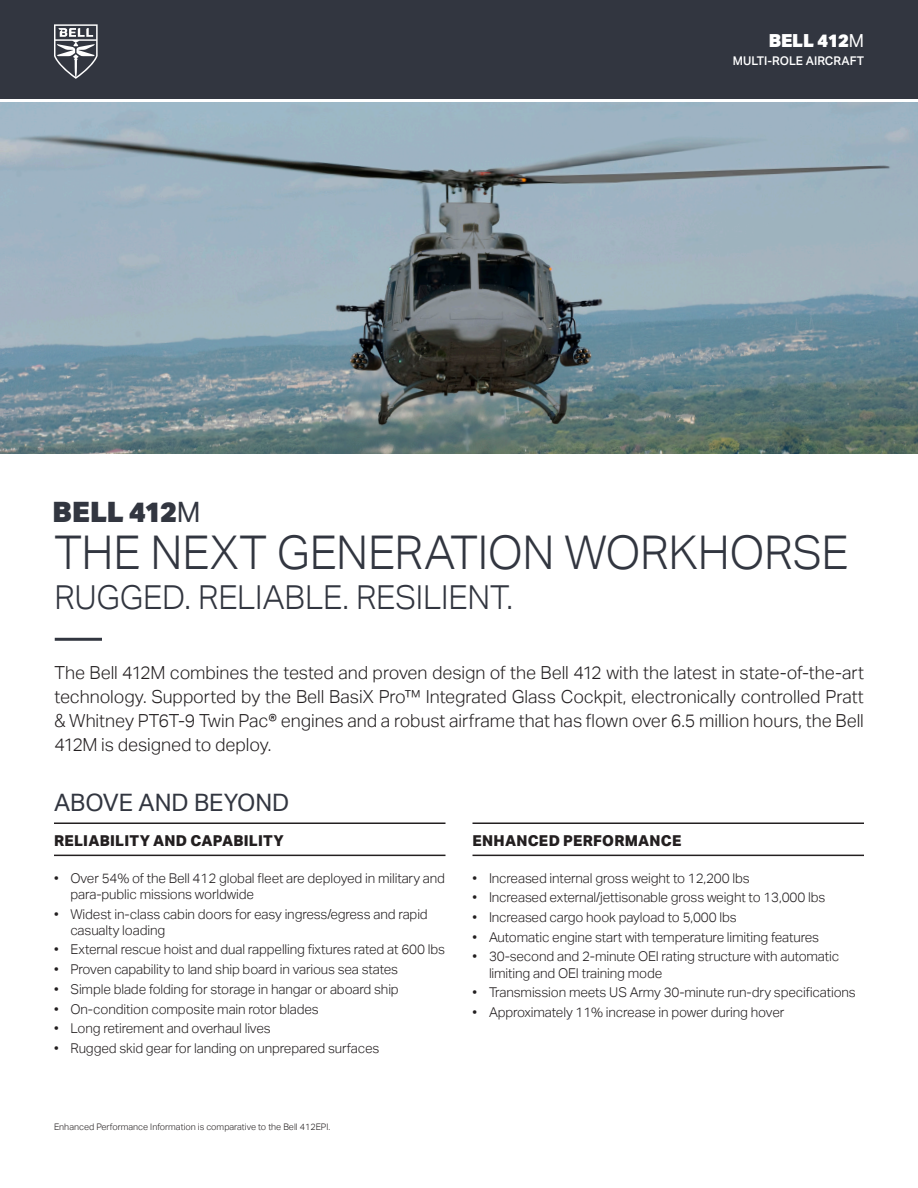
<style>
.page{position:relative;width:918px;height:1188px;background:#fff}
.page>*{position:absolute;margin:0;border:0;box-sizing:border-box;transform-origin:0 0}
.t1{font:300 46.5px "Aktiv Grotesk";letter-spacing:-.01em;color:#323640}
.t2{font:300 33px "Aktiv Grotesk";letter-spacing:-.005em;color:#323640}
.Bullet_Level_1{font:900 28.05px "Aktiv Grotesk";letter-spacing:-.015em;color:#323640}
.t3{font:24px "Aktiv Grotesk";color:#323640}
.t4{font:300 18px/24px "Aktiv Grotesk";letter-spacing:-.005em;color:#231f20;text-align:justify}
.t5{font:900 18px "Aktiv Grotesk";letter-spacing:-.01em;color:#fff}
.t6{font:800 15px "Aktiv Grotesk";letter-spacing:.015em;color:#231f20}
.t7{font:300 13.5px/16.2px "Aktiv Grotesk";letter-spacing:-.01em;color:#231f20}
.t8{font:500 12px "Aktiv Grotesk";color:#fff}
.t9{font:300 9px "Aktiv Grotesk";color:#231f20}
.s1{font-weight:400}
</style>
<div class="page">
<img style="left:0;top:102px;width:918px;height:351px">
<div style="left:0;top:0;width:918px;height:99px;background:#323640"></div>
<svg style="left:54px;top:24px;width:44px;height:55px"></svg>
<hr style="left:55px;top:638px;width:47px;height:3px;background:#323640">
<hr style="left:54px;top:823px;width:392px;height:1px;background:#231f20">
<hr style="left:54px;top:855px;width:392px;height:1px;background:#231f20">
<hr style="left:472px;top:823px;width:392px;height:1px;background:#231f20">
<hr style="left:472px;top:855px;width:392px;height:1px;background:#231f20">
<p class="t5" style="left:769px;top:29px;width:97px">BELL 412<span class="s1">M</span></p>
<p class="t8" style="left:733px;top:54px;width:133px">MULTI-ROLE AIRCRAFT</p>
<p class="Bullet_Level_1" style="left:52px;top:493px;width:149px">BELL 412<span class="s1">M</span></p>
<p class="t1" style="left:54px;top:526px;width:796px">THE NEXT GENERATION WORKHORSE</p>
<p class="t2" style="left:54px;top:578px;width:460px">RUGGED. RELIABLE. RESILIENT.</p>
<p class="t4" style="left:54px;top:661px;width:811px">The Bell 412M combines the tested and proven design of the Bell 412 with the latest in state-of-the-art technology. Supported by the Bell BasiX Pro™ Integrated Glass Cockpit, electronically controlled Pratt &amp; Whitney PT6T-9 Twin Pac® engines and a robust airframe that has flown over 6.5 million hours, the Bell 412M is designed to deploy.</p>
<p class="t3" style="left:54px;top:788px;width:237px">ABOVE AND BEYOND</p>
<p class="t6" style="left:54px;top:832px;width:231px">RELIABILITY AND CAPABILITY</p>
<p class="t6" style="left:472px;top:832px;width:211px">ENHANCED PERFORMANCE</p>
<p class="t7" style="left:472px;top:870px;width:279px">• Increased internal gross weight to 12,200 lbs</p>
<p class="t7" style="left:472px;top:890px;width:354px">• Increased external/jettisonable gross weight to 13,000 lbs</p>
<p class="t7" style="left:472px;top:909px;width:266px">• Increased cargo hook payload to 5,000 lbs</p>
<p class="t7" style="left:472px;top:929px;width:348px">• Automatic engine start with temperature limiting features</p>
<p class="t7" style="left:489px;top:949px;width:352px;text-indent:-16px">• 30-second and 2-minute OEI rating structure with automatic limiting and OEI training mode</p>
<p class="t7" style="left:472px;top:985px;width:385px">• Transmission meets US Army 30-minute run-dry specifications</p>
<p class="t7" style="left:472px;top:1004px;width:313px">• Approximately 11% increase in power during hover</p>
<p class="t7" style="left:70px;top:870px;width:376px;text-indent:-16px">• Over 54% of the Bell 412 global fleet are deployed in military and para-public missions worldwide</p>
<p class="t7" style="left:70px;top:906px;width:359px;text-indent:-16px">• Widest in-class cabin doors for easy ingress/egress and rapid casualty loading</p>
<p class="t7" style="left:54px;top:942px;width:393px">• External rescue hoist and dual rappelling fixtures rated at 600 lbs</p>
<p class="t7" style="left:54px;top:961px;width:346px">• Proven capability to land ship board in various sea states</p>
<p class="t7" style="left:54px;top:981px;width:346px">• Simple blade folding for storage in hangar or aboard ship</p>
<p class="t7" style="left:54px;top:1001px;width:266px">• On-condition composite main rotor blades</p>
<p class="t7" style="left:54px;top:1021px;width:218px">• Long retirement and overhaul lives</p>
<p class="t7" style="left:54px;top:1040px;width:327px">• Rugged skid gear for landing on unprepared surfaces</p>
<p class="t9" style="left:54px;top:1122px;width:278px">Enhanced Performance Information is comparative to the Bell 412EPI.</p>
</div>
